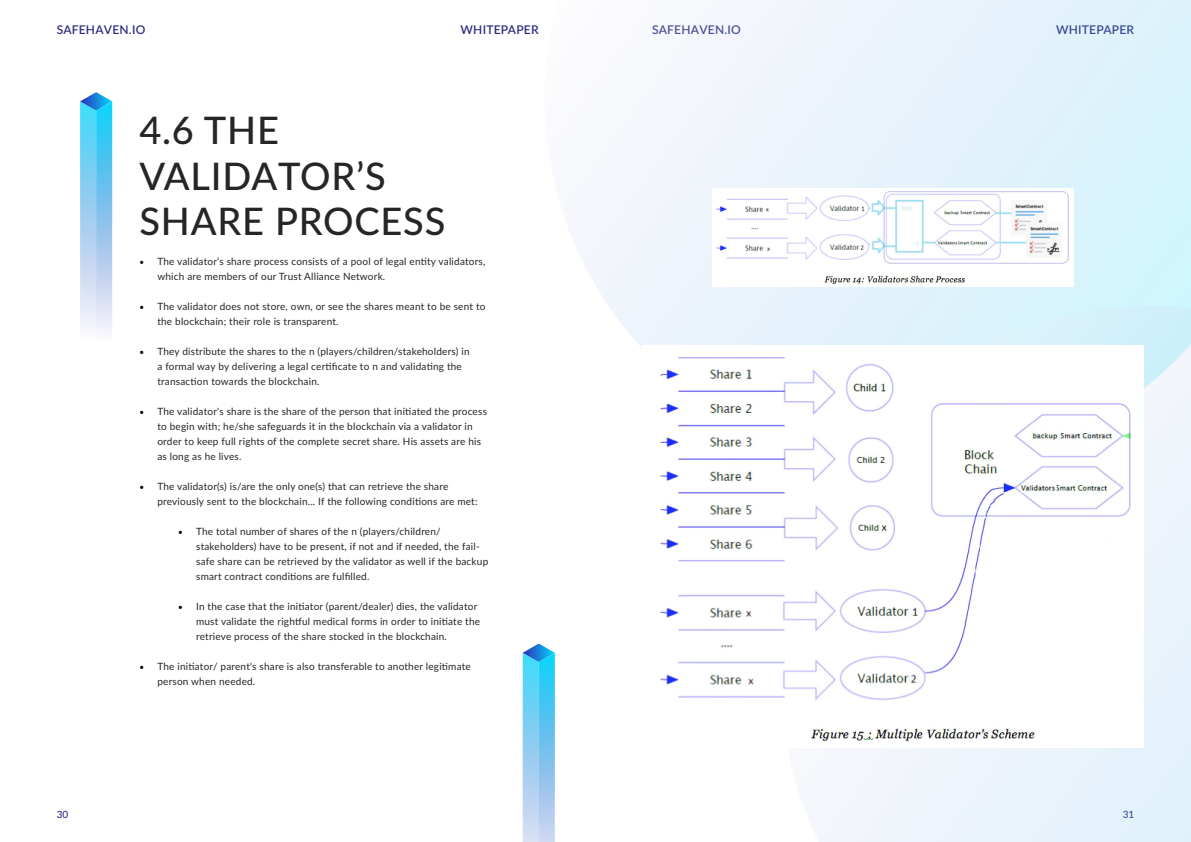
<style>
.page{position:relative;width:1191px;height:842px;background:#fff}
.page>*{position:absolute;margin:0;border:0;box-sizing:border-box;transform-origin:0 0}
.t1{font:500 38px/45.6px "Lato";letter-spacing:.02em;color:#262626}
.t2{font:600 12px "Lato";letter-spacing:.02em;color:#2e2e82}
.t3{font:10px/15px "Lato";letter-spacing:.02em;color:#262626}
.t4{font:500 10px "Lato";color:#2e2e82}
.s1{font-family:"Minion Pro";font-size:12px;color:#000}
</style>
<div class="page">
<div style="left:601px;top:0;width:35px;height:341px;background:#f5f7fc"></div>
<div style="left:806px;top:748px;width:30px;height:94px;background:#f5f7fc"></div>
<img style="left:716px;top:190px;width:354px;height:95px">
<img style="left:660px;top:345px;width:483px;height:402px">
<svg style="left:523px;top:643px;width:32px;height:199px;background:#80cbf0"></svg>
<svg style="left:80px;top:92px;width:32px;height:239px;background:#91d0f1"></svg>
<p class="t2" style="left:57px;top:21px;width:90px">SAFEHAVEN.IO</p>
<p class="t2" style="left:460px;top:21px;width:80px">WHITEPAPER</p>
<p class="t2" style="left:652px;top:21px;width:90px">SAFEHAVEN.IO</p>
<p class="t2" style="left:1056px;top:21px;width:80px">WHITEPAPER</p>
<h1 class="t1" style="left:139px;top:106px;width:307px">4.6 THE<br>VALIDATOR’S<br>SHARE PROCESS</h1>
<p class="t3" style="left:157px;top:254px;width:329px;text-indent:-18px"><span class="s1">•</span> The validator’s share process consists of a pool of legal entity validators, which are members of our Trust Alliance Network.</p>
<p class="t3" style="left:157px;top:299px;width:329px;text-indent:-18px"><span class="s1">•</span> The validator does not store, own, or see the shares meant to be sent to the blockchain; their role is transparent.</p>
<p class="t3" style="left:157px;top:344px;width:314px;text-indent:-18px"><span class="s1">•</span> They distribute the shares to the n (players/children/stakeholders) in a formal way by delivering a legal certificate to n and validating the transaction towards the blockchain.</p>
<p class="t3" style="left:157px;top:404px;width:331px;text-indent:-18px"><span class="s1">•</span> The validator's share is the share of the person that initiated the process to begin with; he/she safeguards it in the blockchain via a validator in order to keep full rights of the complete secret share. His assets are his as long as he lives.</p>
<p class="t3" style="left:157px;top:479px;width:322px;text-indent:-18px"><span class="s1">•</span> The validator(s) is/are the only one(s) that can retrieve the share previously sent to the blockchain... If the following conditions are met:</p>
<p class="t3" style="left:196px;top:524px;width:294px;text-indent:-18px"><span class="s1">•</span> The total number of shares of the n (players/children/ stakeholders) have to be present, if not and if needed, the fail&shy;safe share can be retrieved by the validator as well if the backup smart contract conditions are fulfilled.</p>
<p class="t3" style="left:196px;top:599px;width:285px;text-indent:-18px"><span class="s1">•</span> In the case that the initiator (parent/dealer) dies, the validator must validate the rightful medical forms in order to initiate the retrieve process of the share stocked in the blockchain.</p>
<p class="t3" style="left:157px;top:659px;width:315px;text-indent:-18px"><span class="s1">•</span> The initiator/ parent's share is also transferable to another legitimate person when needed.</p>
<p class="t4" style="left:57px;top:807px;width:13px">30</p>
<p class="t4" style="left:1122px;top:807px;width:13px">31</p>
</div>
